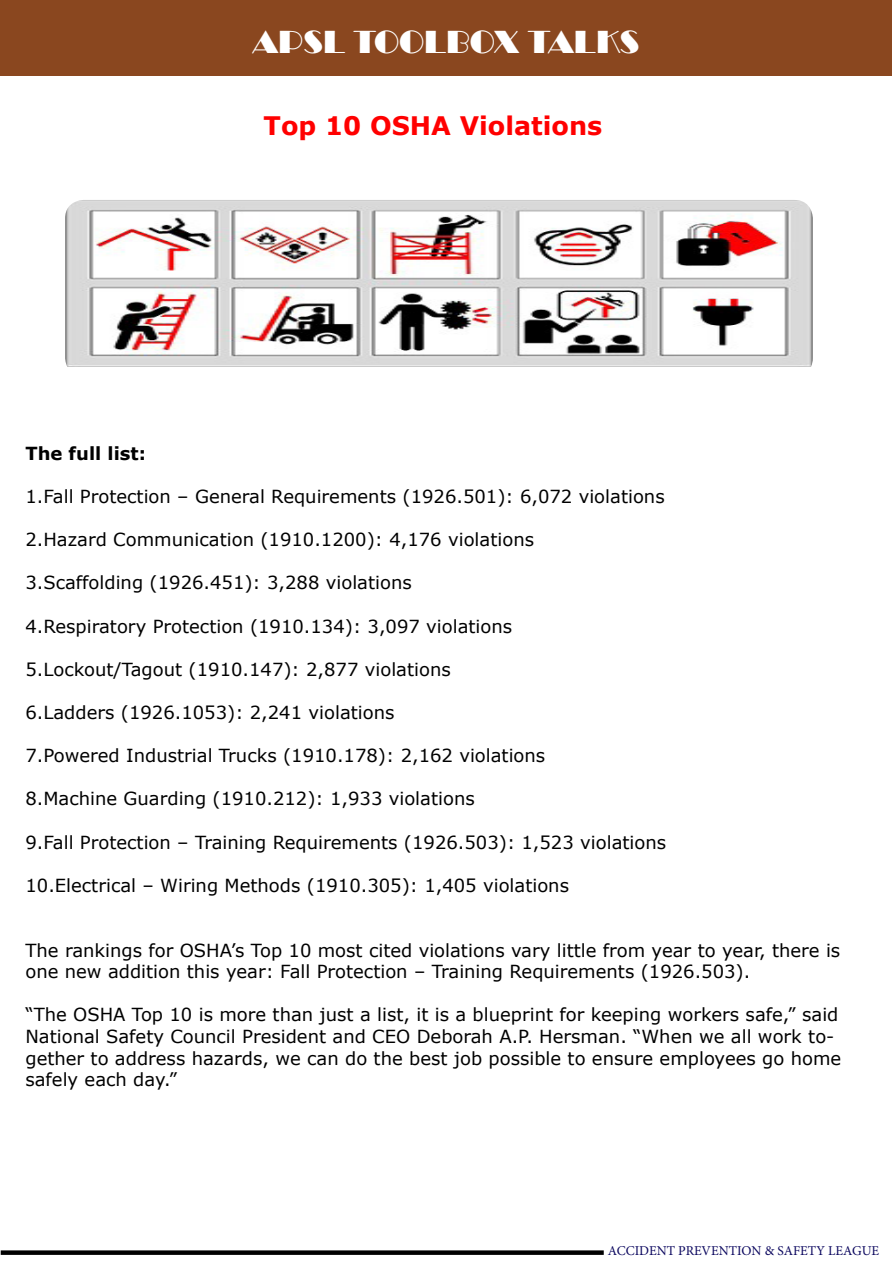
<style>
.page{position:relative;width:893px;height:1263px;background:#fff}
.page>*{position:absolute;margin:0;border:0;box-sizing:border-box;transform-origin:0 0}
.t1{font:33px "Broadway";color:#fff}
.t2{font:700 25.5px "Verdana";color:#f00}
.t3{font:18px/21.6px "Verdana";color:#000}
.t4{font:700 18px "Verdana";color:#000}
.t5{font:13.5px "Minion Pro";color:#0c085f}
</style>
<div class="page">
<div style="left:0;top:0;width:892px;height:76px;background:#8a471f"></div>
<div style="left:1px;top:1250px;width:603px;height:5px;background:#000"></div>
<img style="left:65px;top:200px;width:748px;height:166px">
<p class="t1" style="left:252px;top:23px;width:388px">APSL TOOLBOX TALKS</p>
<p class="t2" style="left:264px;top:107px;width:340px">Top 10 OSHA Violations</p>
<p class="t4" style="left:25px;top:440px;width:122px">The full list:</p>
<p class="t3" style="left:25px;top:485px;width:641px">1.Fall Protection – General Requirements (1926.501): 6,072 violations</p>
<p class="t3" style="left:25px;top:529px;width:510px">2.Hazard Communication (1910.1200): 4,176 violations</p>
<p class="t3" style="left:25px;top:572px;width:388px">3.Scaffolding (1926.451): 3,288 violations</p>
<p class="t3" style="left:25px;top:615px;width:488px">4.Respiratory Protection (1910.134): 3,097 violations</p>
<p class="t3" style="left:25px;top:658px;width:427px">5.Lockout/Tagout (1910.147): 2,877 violations</p>
<p class="t3" style="left:25px;top:701px;width:371px">6.Ladders (1926.1053): 2,241 violations</p>
<p class="t3" style="left:25px;top:745px;width:521px">7.Powered Industrial Trucks (1910.178): 2,162 violations</p>
<p class="t3" style="left:25px;top:788px;width:451px">8.Machine Guarding (1910.212): 1,933 violations</p>
<p class="t3" style="left:25px;top:831px;width:642px">9.Fall Protection – Training Requirements (1926.503): 1,523 violations</p>
<p class="t3" style="left:25px;top:874px;width:545px">10.Electrical – Wiring Methods (1910.305): 1,405 violations</p>
<p class="t3" style="left:25px;top:939px;width:816px">The rankings for OSHA’s Top 10 most cited violations vary little from year to year, there is one new addition this year: Fall Protection – Training Requirements (1926.503).</p>
<p class="t3" style="left:25px;top:1004px;width:817px">“The OSHA Top 10 is more than just a list, it is a blueprint for keeping workers safe,” said National Safety Council President and CEO Deborah A.P. Hersman. “When we all work to&shy;gether to address hazards, we can do the best job possible to ensure employees go home safely each day.”</p>
<p class="t5" style="left:608px;top:1242px;width:273px">ACCIDENT PREVENTION &amp; SAFETY LEAGUE</p>
</div>
